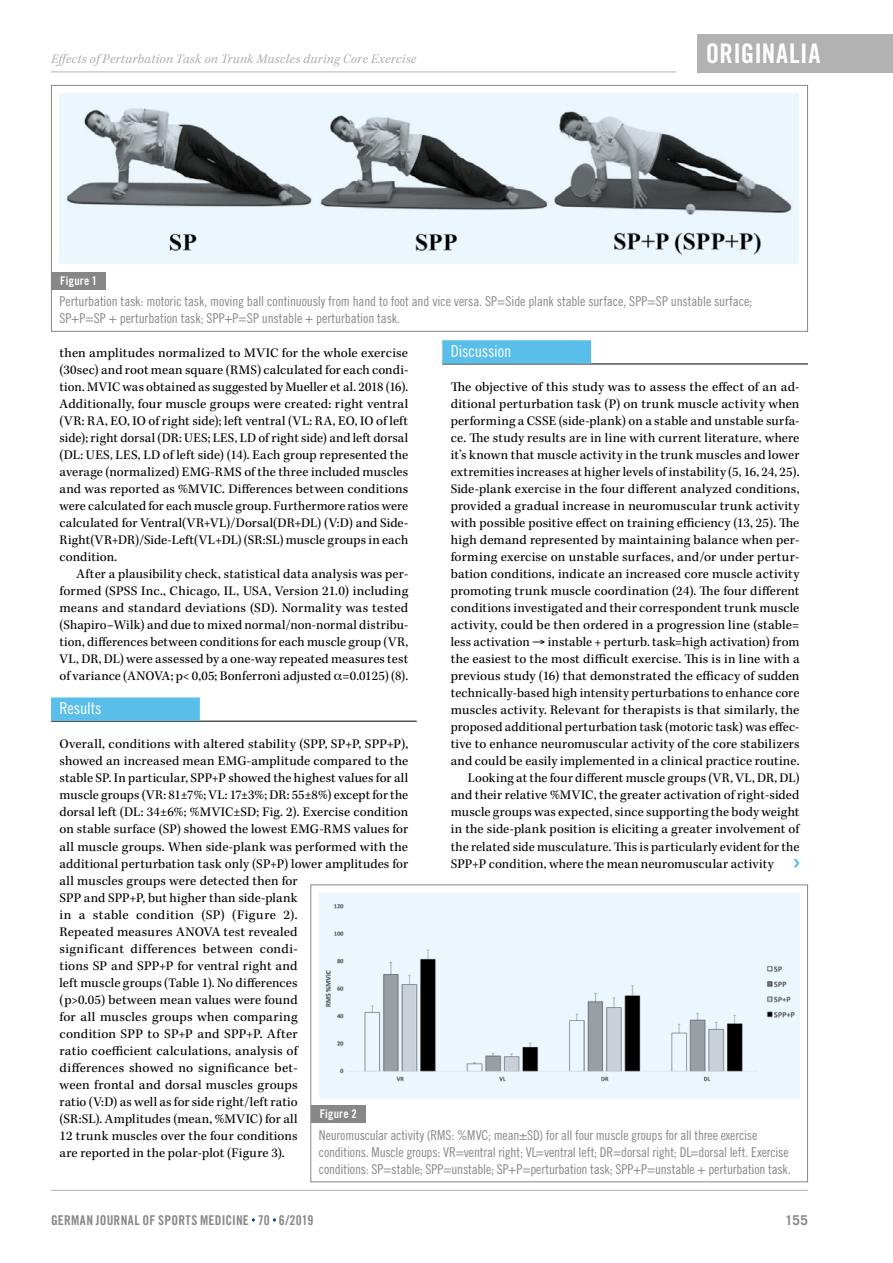
<style>
.page{position:relative;width:893px;height:1263px;background:#fff}
.page>*{position:absolute;margin:0;border:0;box-sizing:border-box;transform-origin:0 0}
.t1{font:27px "Trade Gothic LT Std Bd Cn 20";color:#fff}
.t2{font:16.5px "Trade Gothic LT Std Cn 18";letter-spacing:-.01em;color:#fff}
.t3{font:13.5px/17px "Kepler Std";letter-spacing:.01em;color:#000;text-align:justify}
.t4{font:13.5px/17px "Trade Gothic LT Std Cn 18";letter-spacing:-.01em;color:#878787}
.t5{font:italic 13.5px "Kepler Std";letter-spacing:.015em;color:#b3b2b2}
.t6{font:13.5px "Trade Gothic LT Std Bd Cn 20";letter-spacing:.015em;color:#878787}
.t7{font:700 13.5px "Trade Gothic LT Std";color:#878787}
.t8{font:12px "Trade Gothic LT Std Bd Cn 20";letter-spacing:.02em;color:#fff}
</style>
<div class="page">
<div style="left:697px;top:34px;width:196px;height:38px;background:#b3b2b2"></div>
<hr style="left:51px;top:72px;width:625px;height:1px;background:#b3b2b2">
<hr style="left:51px;top:1190px;width:757px;height:1px;background:#b3b2b2">
<svg style="left:793px;top:859px;width:6px;height:8px"></svg>
<hr style="left:51px;top:721px;width:366px;height:1px;background:#000">
<div style="left:51px;top:697px;width:149px;height:24px;background:#59bee9"></div>
<hr style="left:442px;top:364px;width:366px;height:1px;background:#000">
<div style="left:442px;top:340px;width:149px;height:24px;background:#59bee9"></div>
<div style="left:52px;top:272px;width:54px;height:17px;background:#878787"></div>
<div style="left:51px;top:85px;width:757px;height:247px;border:1px solid #878787"></div>
<div style="left:60px;top:94px;width:739px;height:170px;background:#ebf6fd"></div>
<img style="left:67px;top:108px;width:725px;height:147px">
<div style="left:311px;top:1106px;width:54px;height:17px;background:#878787"></div>
<div style="left:310px;top:884px;width:498px;height:298px;border:1px solid #878787"></div>
<img style="left:319px;top:894px;width:480px;height:202px">
<p class="t5" style="left:51px;top:51px;width:367px">Effects of Perturbation Task on Trunk Muscles during Core Exercise</p>
<h1 class="t1" style="left:706px;top:37px;width:26px">Originalia</h1>
<p class="t8" style="left:60px;top:273px;width:39px">Figure 1</p>
<p class="t4" style="left:60px;top:293px;width:694px">Perturbation task: motoric task, moving ball continuously from hand to foot and vice versa. SP=Side plank stable surface, SPP=SP unstable surface;<br>SP+P=SP + perturbation task; SPP+P=SP unstable + perturbation task.</p>
<p class="t2" style="left:451px;top:341px;width:62px">Discussion</p>
<p class="t3" style="left:451px;top:379px;width:350px">The objective of this study was to assess the effect of an ad-</p>
<p class="t3" style="left:451px;top:396px;width:350px">ditional perturbation task (P) on trunk muscle activity when</p>
<p class="t3" style="left:451px;top:413px;width:350px">performing a CSSE (side-plank) on a stable and unstable surfa-</p>
<p class="t3" style="left:451px;top:430px;width:350px">ce. The study results are in line with current literature, where</p>
<p class="t3" style="left:451px;top:447px;width:350px">it’s known that muscle activity in the trunk muscles and lower</p>
<p class="t3" style="left:451px;top:464px;width:350px">extremities increases at higher levels of instability (5, 16, 24, 25).</p>
<p class="t3" style="left:451px;top:481px;width:350px">Side-plank exercise in the four different analyzed conditions,</p>
<p class="t3" style="left:451px;top:498px;width:350px">provided a gradual increase in neuromuscular trunk activity</p>
<p class="t3" style="left:451px;top:515px;width:350px">with possible positive effect on training efficiency (13, 25). The</p>
<p class="t3" style="left:451px;top:532px;width:350px">high demand represented by maintaining balance when per-</p>
<p class="t3" style="left:451px;top:549px;width:350px">forming exercise on unstable surfaces, and/or under pertur-</p>
<p class="t3" style="left:451px;top:566px;width:350px">bation conditions, indicate an increased core muscle activity</p>
<p class="t3" style="left:451px;top:583px;width:350px">promoting trunk muscle coordination (24). The four different</p>
<p class="t3" style="left:451px;top:600px;width:350px">conditions investigated and their correspondent trunk muscle</p>
<p class="t3" style="left:451px;top:617px;width:350px">activity, could be then ordered in a progression line (stable=</p>
<p class="t3" style="left:451px;top:634px;width:350px">less activation → instable + perturb. task=high activation) from</p>
<p class="t3" style="left:451px;top:651px;width:350px">the easiest to the most difficult exercise. This is in line with a</p>
<p class="t3" style="left:451px;top:668px;width:350px">previous study (16) that demonstrated the efficacy of sudden</p>
<p class="t3" style="left:451px;top:685px;width:350px">technically-based high intensity perturbations to enhance core</p>
<p class="t3" style="left:451px;top:702px;width:350px">muscles activity. Relevant for therapists is that similarly, the</p>
<p class="t3" style="left:451px;top:719px;width:350px">proposed additional perturbation task (motoric task) was effec-</p>
<p class="t3" style="left:451px;top:736px;width:350px">tive to enhance neuromuscular activity of the core stabilizers</p>
<p class="t3" style="left:451px;top:753px;width:350px">and could be easily implemented in a clinical practice routine.</p>
<p class="t3" style="left:468px;top:770px;width:333px">Looking at the four different muscle groups (VR, VL, DR, DL)</p>
<p class="t3" style="left:451px;top:787px;width:350px">and their relative %MVIC, the greater activation of right-sided</p>
<p class="t3" style="left:451px;top:804px;width:350px">muscle groups was expected, since supporting the body weight</p>
<p class="t3" style="left:451px;top:821px;width:350px">in the side-plank position is eliciting a greater involvement of</p>
<p class="t3" style="left:451px;top:838px;width:350px">the related side musculature. This is particularly evident for the</p>
<p class="t3" style="left:451px;top:855px;width:325px">SPP+P condition, where the mean neuromuscular activity</p>
<p class="t3" style="left:60px;top:345px;width:350px">then amplitudes normalized to MVIC for the whole exercise (30sec) and root mean square (RMS) calculated for each condi&shy;tion. MVIC was obtained as suggested by Mueller et al. 2018 (16).<br>Additionally, four muscle groups were created: right ventral (VR: RA, EO, IO of right side); left ventral (VL: RA, EO, IO of left side); right dorsal (DR: UES; LES, LD of right side) and left dorsal (DL: UES, LES, LD of left side) (14). Each group represented the average (normalized) EMG-RMS of the three included muscles and was reported as %MVIC. Differences between conditions were calculated for each muscle group. Furthermore ratios were calculated for Ventral(VR+VL)/Dorsal(DR+DL) (V:D) and Side-Right(VR+DR)/Side-Left(VL+DL) (SR:SL) muscle groups in each condition.</p>
<p class="t3" style="left:60px;top:566px;width:350px;text-indent:17px">After a plausibility check, statistical data analysis was per&shy;formed (SPSS Inc., Chicago, IL, USA, Version 21.0) including means and standard deviations (SD). Normality was tested (Shapiro–Wilk) and due to mixed normal/non-normal distribu&shy;tion, differences between conditions for each muscle group (VR, VL, DR, DL) were assessed by a one-way repeated measures test of variance (ANOVA; p&lt; 0,05; Bonferroni adjusted =0.0125) (8).</p>
<p class="t2" style="left:60px;top:699px;width:44px">Results</p>
<p class="t3" style="left:60px;top:736px;width:350px;text-align:left">Overall, conditions with altered stability (SPP, SP+P, SPP+P), showed an increased mean EMG-amplitude compared to the stable SP. In particular, SPP+P showed the highest values for all muscle groups (VR: 81±7%; VL: 17±3%; DR: 55±8%) except for the dorsal left (DL: 34±6%; %MVIC±SD; Fig. 2). Exercise condition on stable surface (SP) showed the lowest EMG-RMS values for all muscle groups. When side-plank was performed with the additional perturbation task only (SP+P) lower amplitudes for all muscles groups were detected then for<br>SPP and SPP+P, but higher than side-plank<br>in a stable condition (SP) (Figure 2).<br>Repeated measures ANOVA test revealed<br>significant differences between condi-<br>tions SP and SPP+P for ventral right and<br>left muscle groups (Table 1). No differences<br>(p&gt;0.05) between mean values were found<br>for all muscles groups when comparing<br>condition SPP to SP+P and SPP+P. After<br>ratio coefficient calculations, analysis of<br>differences showed no significance bet-<br>ween frontal and dorsal muscles groups<br>ratio (V:D) as well as for side right/left ratio<br>(SR:SL). Amplitudes (mean, %MVIC) for all<br>12 trunk muscles over the four conditions<br>are reported in the polar-plot (Figure 3).</p>
<p class="t8" style="left:320px;top:1107px;width:39px">Figure 2</p>
<p class="t4" style="left:319px;top:1126px;width:473px">Neuromuscular activity (RMS: %MVC; mean±SD) for all four muscle groups for all three exercise conditions. Muscle groups: VR=ventral right; VL=ventral left; DR=dorsal right; DL=dorsal left. Exercise conditions: SP=stable; SPP=unstable; SP+P=perturbation task; SPP+P=unstable + perturbation task.</p>
<p class="t6" style="left:51px;top:1212px;width:264px">GERMAN JOURNAL OF SPORTS MEDICINE 70 6/2019</p>
<p class="t7" style="left:785px;top:1211px;width:24px">155</p>
</div>
